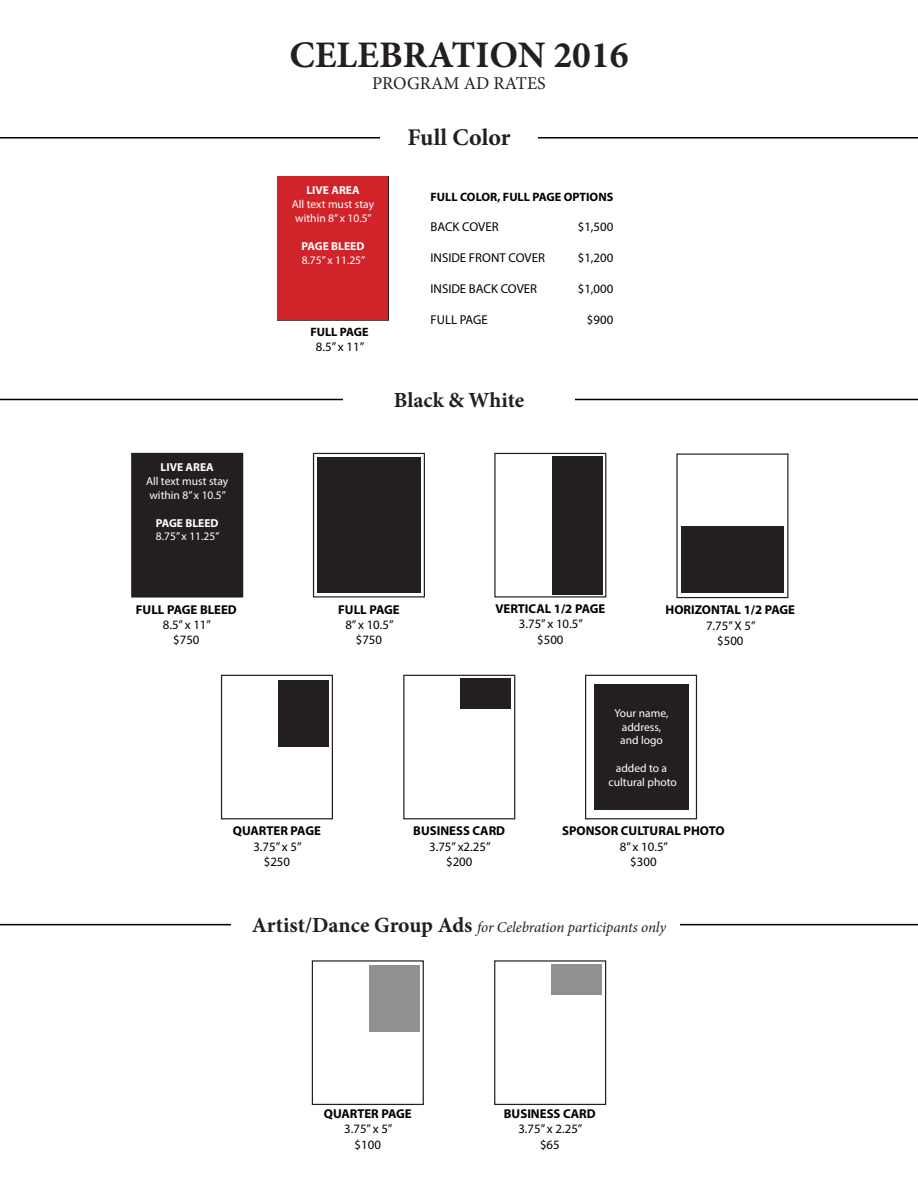
<style>
.page{position:relative;width:918px;height:1188px;background:#fff}
.page>*{position:absolute;margin:0;border:0;box-sizing:border-box;transform-origin:0 0}
.t1{font:700 37.5px "Minion Pro";color:#231f20}
.t2{font:700 24px "Minion Pro";letter-spacing:.005em;color:#231f20}
.t3{font:700 21.6px "Minion Pro";letter-spacing:-.005em;color:#231f20}
.t4{font:18px "Minion Pro";color:#231f20}
.t5{font:italic 15px "Minion Pro";letter-spacing:-.01em;color:#231f20}
.t6{font:12.9px "Myriad Pro";color:#000}
.t7{font:700 12.9px/15.5px "Myriad Pro";color:#000;text-align:center}
.t8{font:700 12.15px "Myriad Pro";color:#000}
.t9{font:11.55px/13.8px "Myriad Pro";color:#fff}
.t10{font:700 11.55px "Myriad Pro";color:#fff}
.s1{font-weight:700;font-style:normal;font-size:21.6px}
.s2{font-weight:400}
</style>
<div class="page">
<hr style="left:0;top:924px;width:918px;height:1px;background:#000">
<div style="left:231px;top:896px;width:449px;height:49px;background:#fff"></div>
<div style="left:277px;top:176px;width:112px;height:145px;border:1px solid #231f20"></div>
<div style="left:278px;top:177px;width:110px;height:143px;background:#d1232a"></div>
<hr style="left:0;top:399px;width:918px;height:1px;background:#000">
<div style="left:343px;top:371px;width:232px;height:49px;background:#fff"></div>
<hr style="left:0;top:137px;width:918px;height:2px;background:#000">
<div style="left:380px;top:109px;width:158px;height:49px;background:#fff"></div>
<div style="left:585px;top:675px;width:112px;height:144px;border:1px solid #231f20"></div>
<div style="left:403px;top:675px;width:112px;height:144px;border:1px solid #231f20"></div>
<div style="left:221px;top:675px;width:112px;height:144px;border:1px solid #231f20"></div>
<div style="left:278px;top:680px;width:51px;height:67px;background:#231f20"></div>
<div style="left:461px;top:679px;width:50px;height:30px;background:#231f20"></div>
<div style="left:594px;top:684px;width:95px;height:126px;background:#231f20"></div>
<div style="left:494px;top:960px;width:112px;height:145px;border:1px solid #231f20"></div>
<div style="left:312px;top:960px;width:112px;height:145px;border:1px solid #231f20"></div>
<div style="left:369px;top:966px;width:51px;height:66px;background:#918f8f"></div>
<div style="left:552px;top:964px;width:50px;height:31px;background:#918f8f"></div>
<div style="left:313px;top:453px;width:112px;height:145px;border:1px solid #231f20"></div>
<div style="left:132px;top:453px;width:111px;height:144px;background:#231f20"></div>
<div style="left:317px;top:457px;width:104px;height:136px;background:#231f20"></div>
<div style="left:494px;top:453px;width:112px;height:145px;border:1px solid #231f20"></div>
<div style="left:553px;top:456px;width:50px;height:139px;background:#231f20"></div>
<div style="left:676px;top:453px;width:112px;height:145px;border:1px solid #231f20"></div>
<div style="left:682px;top:526px;width:102px;height:66px;background:#231f20"></div>
<p class="t1" style="left:289px;top:29px;width:341px">CELEBRATION 2016</p>
<p class="t4" style="left:372px;top:71px;width:175px">PROGRAM AD RATES</p>
<p class="t2" style="left:407px;top:120px;width:105px">Full Color</p>
<p class="t10" style="left:161px;top:460px;width:55px">LIVE AREA</p>
<p class="t9" style="left:146px;top:474px;width:84px">All text must stay within 8” x 10.5”</p>
<p class="t10" style="left:156px;top:515px;width:64px">PAGE BLEED</p>
<p class="t9" style="left:156px;top:529px;width:65px">8.75” x 11.25”</p>
<p class="t7" style="left:136px;top:601px;width:103px">FULL PAGE BLEED</p>
<p class="t6" style="left:163px;top:617px;width:50px">8.5” x 11”</p>
<p class="t6" style="left:173px;top:632px;width:28px">$750</p>
<p class="t10" style="left:306px;top:183px;width:55px">LIVE AREA</p>
<p class="t9" style="left:292px;top:197px;width:84px">All text must stay within 8” x 10.5”</p>
<p class="t10" style="left:302px;top:238px;width:64px">PAGE BLEED</p>
<p class="t9" style="left:302px;top:253px;width:65px">8.75” x 11.25”</p>
<p class="t8" style="left:310px;top:324px;width:60px">FULL PAGE</p>
<p class="t6" style="left:316px;top:339px;width:50px">8.5” x 11”</p>
<p class="t8" style="left:431px;top:189px;width:184px">FULL COLOR, FULL PAGE OPTIONS</p>
<p class="t6" style="left:431px;top:219px;width:70px">BACK COVER</p>
<p class="t6" style="left:431px;top:250px;width:116px">INSIDE FRONT COVER</p>
<p class="t6" style="left:431px;top:281px;width:108px">INSIDE BACK COVER</p>
<p class="t6" style="left:431px;top:311px;width:59px">FULL PAGE</p>
<p class="t6" style="left:578px;top:219px;width:37px">$1,500</p>
<p class="t6" style="left:578px;top:250px;width:37px">$1,200</p>
<p class="t6" style="left:578px;top:281px;width:37px">$1,000</p>
<p class="t6" style="left:587px;top:311px;width:28px">$900</p>
<p class="t3" style="left:394px;top:385px;width:132px">Black &amp; White</p>
<p class="t7" style="left:338px;top:601px;width:63px">FULL PAGE</p>
<p class="t6" style="left:345px;top:617px;width:50px">8” x 10.5”</p>
<p class="t6" style="left:356px;top:632px;width:28px">$750</p>
<p class="t7" style="left:495px;top:600px;width:112px">VERTICAL 1/2 PAGE</p>
<p class="t6" style="left:519px;top:616px;width:66px">3.75” x 10.5”</p>
<p class="t6" style="left:537px;top:631px;width:28px">$500</p>
<p class="t7" style="left:666px;top:602px;width:131px">HORIZONTAL 1/2 PAGE</p>
<p class="t6" style="left:706px;top:617px;width:51px">7.75” X 5”</p>
<p class="t6" style="left:717px;top:633px;width:28px">$500</p>
<p class="t7" style="left:233px;top:823px;width:90px">QUARTER PAGE</p>
<p class="t6" style="left:253px;top:838px;width:50px">3.75” x 5”</p>
<p class="t6" style="left:264px;top:854px;width:28px">$250</p>
<p class="t7" style="left:413px;top:823px;width:93px">BUSINESS CARD</p>
<p class="t6" style="left:429px;top:838px;width:63px">3.75” x2.25”</p>
<p class="t6" style="left:446px;top:854px;width:28px">$200</p>
<p class="t9" style="left:615px;top:706px;width:55px">Your name,</p>
<p class="t9" style="left:622px;top:720px;width:41px">address,</p>
<p class="t9" style="left:620px;top:734px;width:44px">and logo</p>
<p class="t9" style="left:616px;top:761px;width:53px">added to a</p>
<p class="t9" style="left:609px;top:775px;width:70px">cultural photo</p>
<p class="t7" style="left:562px;top:823px;width:164px">SPONSOR CULTURAL PHOTO</p>
<p class="t6" style="left:620px;top:838px;width:50px">8” x 10.5”</p>
<p class="t6" style="left:630px;top:854px;width:28px">$300</p>
<p class="t5" style="left:252px;top:917px;width:416px"><span class="s1">Artist/Dance Group Ads</span> for Celebration participants only</p>
<p class="t7" style="left:324px;top:1106px;width:90px">QUARTER PAGE</p>
<p class="t6" style="left:344px;top:1121px;width:50px">3.75” x 5”</p>
<p class="t6" style="left:355px;top:1136px;width:28px">$100</p>
<p class="t7" style="left:504px;top:1106px;width:93px">BUSINESS CARD<br><span class="s2">3.75” x 2.25”</span></p>
<p class="t6" style="left:540px;top:1136px;width:21px">$65</p>
</div>
